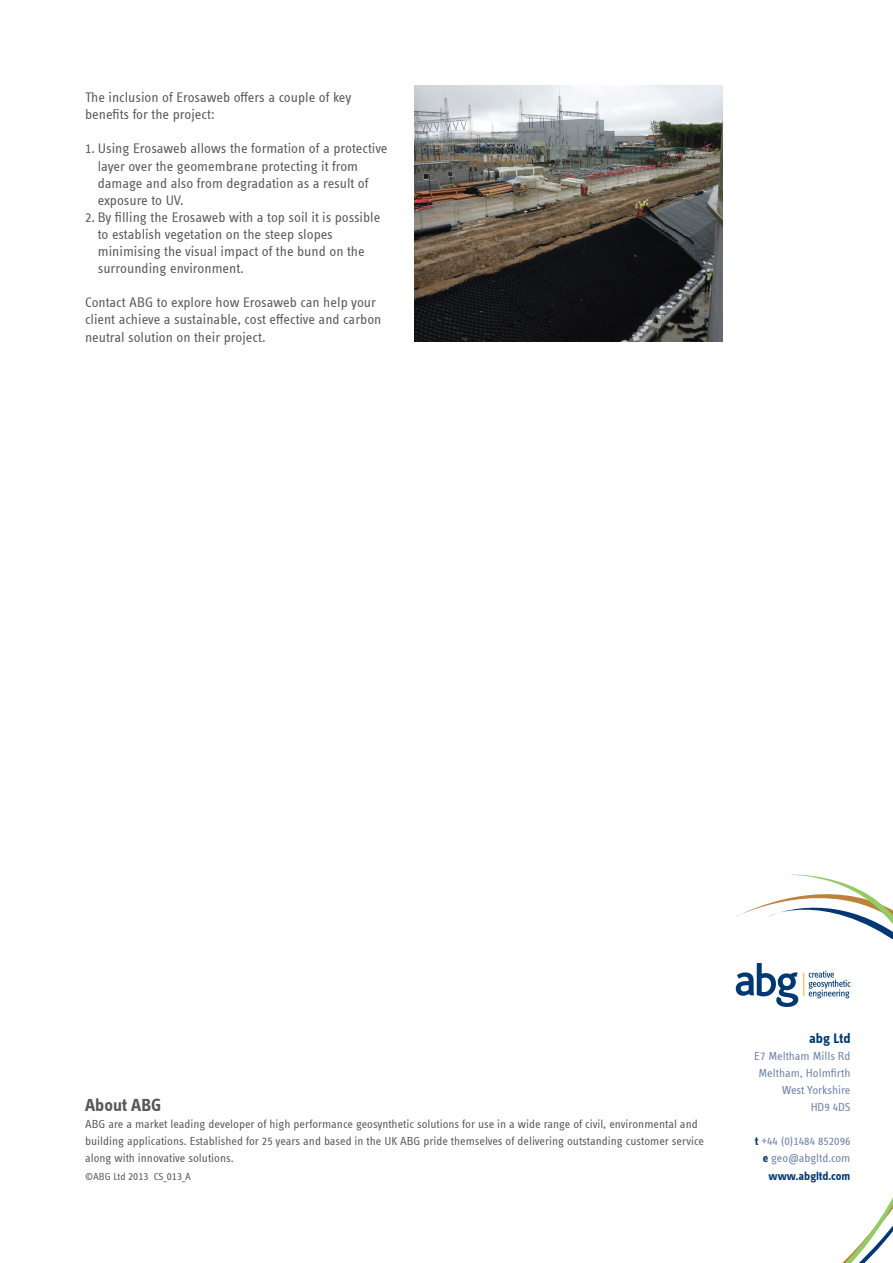
<style>
.page{position:relative;width:893px;height:1263px;background:#fff}
.page>*{position:absolute;margin:0;border:0;box-sizing:border-box;transform-origin:0 0}
.t1{font:700 18px "Info Text Offc";color:#57585a}
.t2{font:14.25px/17.1px "Info Text Offc";color:#57585a}
.t3{font:700 14.25px "Info Text Offc";color:#013874}
.t4{font:12px/17.1px "Info Text Offc";color:#57585a}
.t5{font:12px/17.1px "Info Text Offc";color:#6c7fac;text-align:right}
.t6{font:10.5px "Info Text Offc";letter-spacing:-.005em;color:#57585a}
.s1{font-size:11.25px}
.s2{font-weight:700;color:#013874}
</style>
<div class="page">
<svg style="left:735px;top:874px;width:158px;height:389px"></svg>
<svg style="left:736px;top:963px;width:114px;height:44px"></svg>
<img style="left:415px;top:86px;width:308px;height:256px">
<p class="t2" style="left:85px;top:89px;width:268px">The inclusion of Erosaweb offers a couple of key benefits for the project:</p>
<p class="t2" style="left:98px;top:140px;width:291px;text-indent:-13px">1. Using Erosaweb allows the formation of a protective layer over the geomembrane protecting it from damage and also from degradation as a result of exposure to UV.</p>
<p class="t2" style="left:98px;top:209px;width:284px;text-indent:-13px">2. By filling the Erosaweb with a top soil it is possible to establish vegetation on the steep slopes minimising the visual impact of the bund on the surrounding environment.</p>
<p class="t2" style="left:85px;top:294px;width:298px">Contact ABG to explore how Erosaweb can help your client achieve a sustainable, cost effective and carbon neutral solution on their project.</p>
<p class="t1" style="left:85px;top:1095px;width:78px">About ABG</p>
<p class="t4" style="left:85px;top:1116px;width:620px">ABG are a market leading developer of high performance geosynthetic solutions for use in a wide range of civil, environmental and building applications. Established for 25 years and based in the UK ABG pride themselves of delivering outstanding customer service along with innovative solutions.</p>
<p class="t6" style="left:85px;top:1170px;width:108px">©ABG Ltd <span class="s1">2013</span> CS_<span class="s1">013</span>_A</p>
<p class="t3" style="left:809px;top:1030px;width:43px">abg Ltd</p>
<p class="t5" style="left:754px;top:1047px;width:98px">E7 Meltham Mills Rd<br>Meltham, Holmfirth<br>West Yorkshire<br>HD9 4DS</p>
<p class="t5" style="left:755px;top:1133px;width:97px"><span class="s2">t</span> +44 (0)1484 852096 <span class="s2">e</span> geo@abgltd.com <span class="s2">www.abgltd.com</span></p>
</div>
